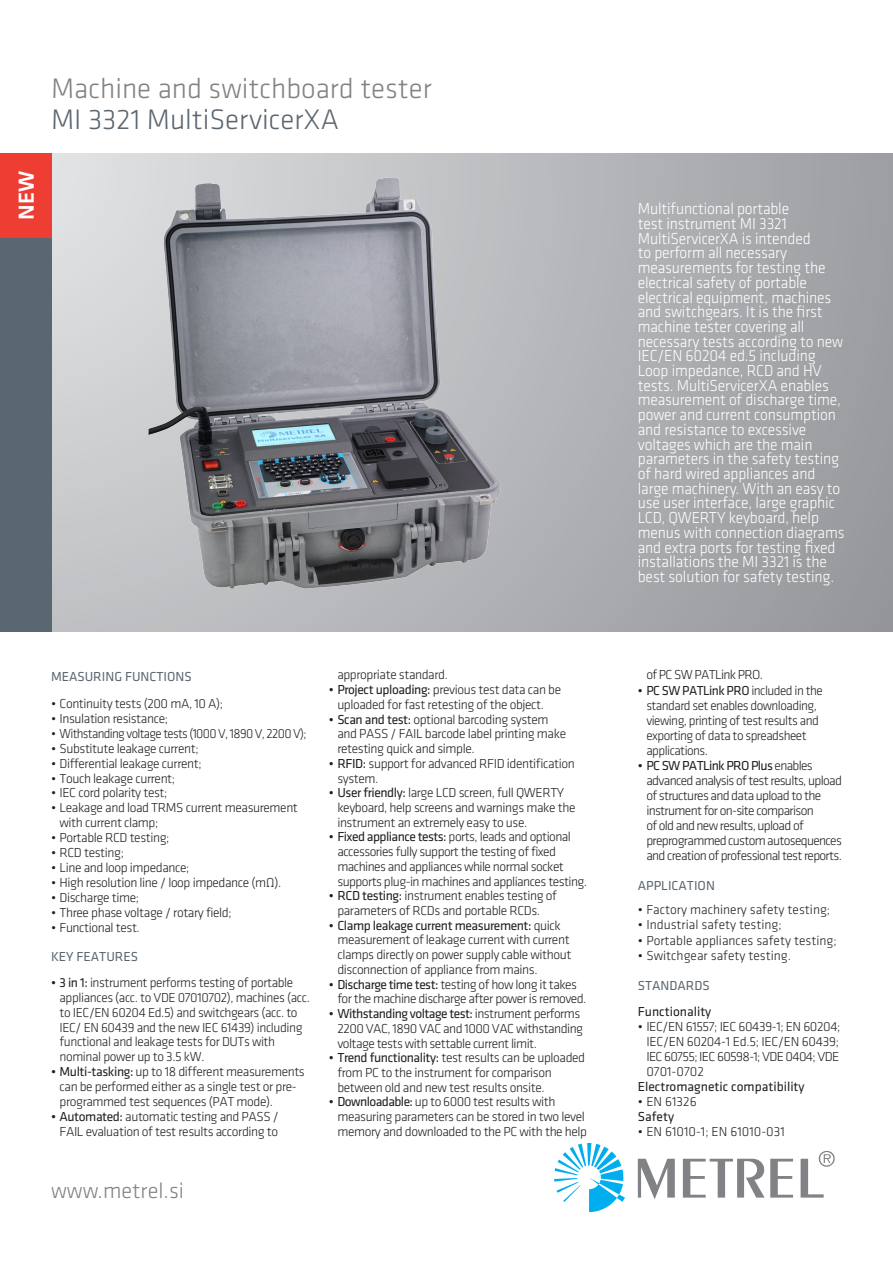
<style>
.page{position:relative;width:893px;height:1263px;background:#fff}
.page>*{position:absolute;margin:0;border:0;box-sizing:border-box;transform-origin:0 0}
.naslov{font:300 29.25px "Klavika";color:#808285}
.naslov-2{font:300 29.25px "Klavika";color:#5a6670}
.t1{font:300 22.5px "Klavika";color:#808285}
.t2{font:500 22.5px "Klavika";color:#fff}
.podnaslov{font:300 16.5px/14.7px "Klavika";letter-spacing:-.01em;color:#fff;scale:.95 1}
.t3{font:300 13.5px/14.7px "Klavika";letter-spacing:-.03em;color:#231f20}
.t4{font:300 13.5px/15px "Klavika";letter-spacing:-.05em;color:#231f20}
.t5{font:300 13.5px "Klavika";color:#231f20}
.Bulet_APPLICATIONS{font:13.5px "Klavika";color:#231f20}
.t6{font:300 13.5px "Klavika";letter-spacing:-.05em;color:#231f20;scale:.96 1}
.Bulet_FUNCTIONS{font:13.5px "Klavika";color:#5a6670}
.Bulet_APPLICATIONS-2{font:13.5px "Klavika";color:#5a6670}
.s1{font-weight:400}
</style>
<div class="page">
<svg style="left:51px;top:153px;width:842px;height:478px;background:#b0b2b5"></svg>
<svg style="left:554px;top:1143px;width:71px;height:69px"></svg>
<svg style="left:638px;top:1150px;width:197px;height:49px"></svg>
<div style="left:0;top:153px;width:51px;height:478px;background:#5a6670"></div>
<div style="left:0;top:153px;width:51px;height:84px;background:#ee3e34"></div>
<img style="left:138px;top:167px;width:372px;height:432px">
<p class="t2" style="left:11px;top:220px;width:51px;rotate:-90deg">NEW</p>
<p class="naslov" style="left:51px;top:71px;width:382px">Machine and switchboard tester</p>
<p class="naslov-2" style="left:51px;top:102px;width:289px">MI 3321 MultiServicerXA</p>
<p class="Bulet_FUNCTIONS" style="left:51px;top:668px;width:142px">MEASURING FUNCTIONS</p>
<p class="t3" style="left:51px;top:696px;width:173px">• Continuity tests (200 mA, 10 A);</p>
<p class="t3" style="left:51px;top:711px;width:118px">• Insulation resistance;</p>
<p class="t6" style="left:51px;top:725px;width:268px">• Withstanding voltage tests (1000 V, 1890 V, 2200 V);</p>
<p class="t3" style="left:51px;top:741px;width:149px">• Substitute leakage current;</p>
<p class="t3" style="left:51px;top:756px;width:152px">• Differential leakage current;</p>
<p class="t3" style="left:51px;top:771px;width:126px">• Touch leakage current;</p>
<p class="t3" style="left:51px;top:785px;width:118px">• IEC cord polarity test;</p>
<p class="t3" style="left:60px;top:800px;width:240px;text-indent:-9px">• Leakage and load TRMS current measurement with current clamp;</p>
<p class="t3" style="left:51px;top:830px;width:120px">• Portable RCD testing;</p>
<p class="t3" style="left:51px;top:845px;width:74px">• RCD testing;</p>
<p class="t3" style="left:51px;top:860px;width:140px">• Line and loop impedance;</p>
<p class="t3" style="left:51px;top:875px;width:232px">• High resolution line / loop impedance (mΩ).</p>
<p class="t3" style="left:51px;top:890px;width:90px">• Discharge time;</p>
<p class="t3" style="left:51px;top:905px;width:182px">• Three phase voltage / rotary field;</p>
<p class="t3" style="left:51px;top:919px;width:90px">• Functional test.</p>
<p class="Bulet_FUNCTIONS" style="left:51px;top:948px;width:88px">KEY FEATURES</p>
<p class="t3" style="left:60px;top:975px;width:252px;text-indent:-9px"><span class="s1">• 3 in 1:</span> instrument performs testing of portable appliances (acc. to VDE 07010702), machines (acc. to IEC/EN 60204 Ed.5) and switchgears (acc. to IEC/ EN 60439 and the new IEC 61439) including functional and leakage tests for DUTs with nominal power up to 3.5 kW.</p>
<p class="t3" style="left:60px;top:1064px;width:247px;text-indent:-9px"><span class="s1">• Multi-tasking:</span> up to 18 different measurements can be performed either as a single test or pre&shy;programmed test sequences (PAT mode).</p>
<p class="t3" style="left:51px;top:1109px;width:229px;text-align:center"><span class="s1">• Automated:</span> automatic testing and PASS /<br>FAIL evaluation of test results according to</p>
<p class="t1" style="left:51px;top:1177px;width:134px">www.metrel.si</p>
<p class="t3" style="left:337px;top:667px;width:112px">appropriate standard.</p>
<p class="t3" style="left:337px;top:682px;width:225px;text-indent:-9px"><span class="s1">• Project uploading:</span> previous test data can be uploaded for fast retesting of the object.</p>
<p class="t3" style="left:337px;top:712px;width:230px;text-indent:-9px"><span class="s1">• Scan and test:</span> optional barcoding system and PASS / FAIL barcode label printing make retesting quick and simple.</p>
<p class="t3" style="left:337px;top:756px;width:239px;text-indent:-9px"><span class="s1">• RFID:</span> support for advanced RFID identification system.</p>
<p class="t3" style="left:337px;top:785px;width:240px;text-indent:-9px"><span class="s1">• User friendly:</span> large LCD screen, full QWERTY keyboard, help screens and warnings make the instrument an extremely easy to use.</p>
<p class="t3" style="left:337px;top:829px;width:251px;text-indent:-9px"><span class="s1">• Fixed appliance tests:</span> ports, leads and optional accessories fully support the testing of fixed machines and appliances while normal socket supports plug-in machines and appliances testing.</p>
<p class="t3" style="left:337px;top:888px;width:221px;text-indent:-9px"><span class="s1">• RCD testing:</span> instrument enables testing of parameters of RCDs and portable RCDs.</p>
<p class="t3" style="left:337px;top:918px;width:236px;text-indent:-9px"><span class="s1">• Clamp leakage current measurement:</span> quick measurement of leakage current with current clamps directly on power supply cable without disconnection of appliance from mains.</p>
<p class="t3" style="left:337px;top:977px;width:251px;text-indent:-9px"><span class="s1">• Discharge time test:</span> testing of how long it takes for the machine discharge after power is removed.</p>
<p class="t3" style="left:337px;top:1006px;width:247px;text-indent:-9px"><span class="s1">• Withstanding voltage test:</span> instrument performs<br>2200 VAC, 1890 VAC and 1000 VAC withstanding voltage tests with settable current limit.</p>
<p class="t3" style="left:337px;top:1050px;width:249px;text-indent:-9px"><span class="s1">• Trend functionality:</span> test results can be uploaded from PC to the instrument for comparison between old and new test results onsite.</p>
<p class="t3" style="left:337px;top:1094px;width:251px;text-indent:-9px"><span class="s1">• Downloadable:</span> up to 6000 test results with measuring parameters can be stored in two level memory and downloaded to the PC with the help</p>
<p class="podnaslov" style="left:638px;top:201px;width:219px">Multifunctional portable<br>test instrument MI 3321<br>MultiServicerXA is intended<br>to perform all necessary measurements for testing the electrical safety of portable electrical equipment, machines and switchgears. It is the first machine tester covering all necessary tests according to new<br>IEC/EN 60204 ed.5 including<br>Loop impedance, RCD and HV tests. MultiServicerXA enables measurement of discharge time, power and current consumption and resistance to excessive voltages which are the main parameters in the safety testing of hard wired appliances and large machinery. With an easy to use user interface, large graphic<br>LCD, QWERTY keyboard, help menus with connection diagrams and extra ports for testing fixed installations the MI 3321 is the best solution for safety testing.</p>
<p class="t4" style="left:646px;top:667px;width:118px">of PC SW PATLink PRO.</p>
<p class="t3" style="left:646px;top:682px;width:178px;text-indent:-9px"><span class="s1">• PC SW PATLink PRO</span> included in the standard set enables downloading, viewing, printing of test results and exporting of data to spreadsheet applications.</p>
<p class="t4" style="left:646px;top:758px;width:197px;text-indent:-9px"><span class="s1">• PC SW PATLink PRO Plus</span> enables advanced analysis of test results, upload of structures and data upload to the instrument for on-site comparison<br>of old and new results, upload of preprogrammed custom autosequences and creation of professional test reports.</p>
<p class="Bulet_FUNCTIONS" style="left:638px;top:877px;width:79px">APPLICATION</p>
<p class="t5" style="left:638px;top:902px;width:194px">• Factory machinery safety testing;</p>
<p class="t5" style="left:638px;top:917px;width:145px">• Industrial safety testing;</p>
<p class="t5" style="left:638px;top:932px;width:200px">• Portable appliances safety testing;</p>
<p class="t5" style="left:638px;top:947px;width:155px">• Switchgear safety testing.</p>
<p class="Bulet_APPLICATIONS-2" style="left:638px;top:976px;width:74px">STANDARDS</p>
<p class="Bulet_APPLICATIONS" style="left:638px;top:1002px;width:75px">Functionality</p>
<p class="t3" style="left:646px;top:1018px;width:196px;text-align:justify;text-indent:-9px">• IEC/EN 61557; IEC 60439-1; EN 60204; IEC/EN 60204-1 Ed.5; IEC/EN 60439; IEC 60755; IEC 60598-1; VDE 0404; VDE 0701-0702</p>
<p class="Bulet_APPLICATIONS" style="left:638px;top:1077px;width:168px">Electromagnetic compatibility</p>
<p class="t3" style="left:638px;top:1094px;width:60px">• EN 61326</p>
<p class="Bulet_APPLICATIONS" style="left:638px;top:1107px;width:38px">Safety</p>
<p class="t5" style="left:638px;top:1123px;width:148px">• EN 61010-1; EN 61010-031</p>
</div>
